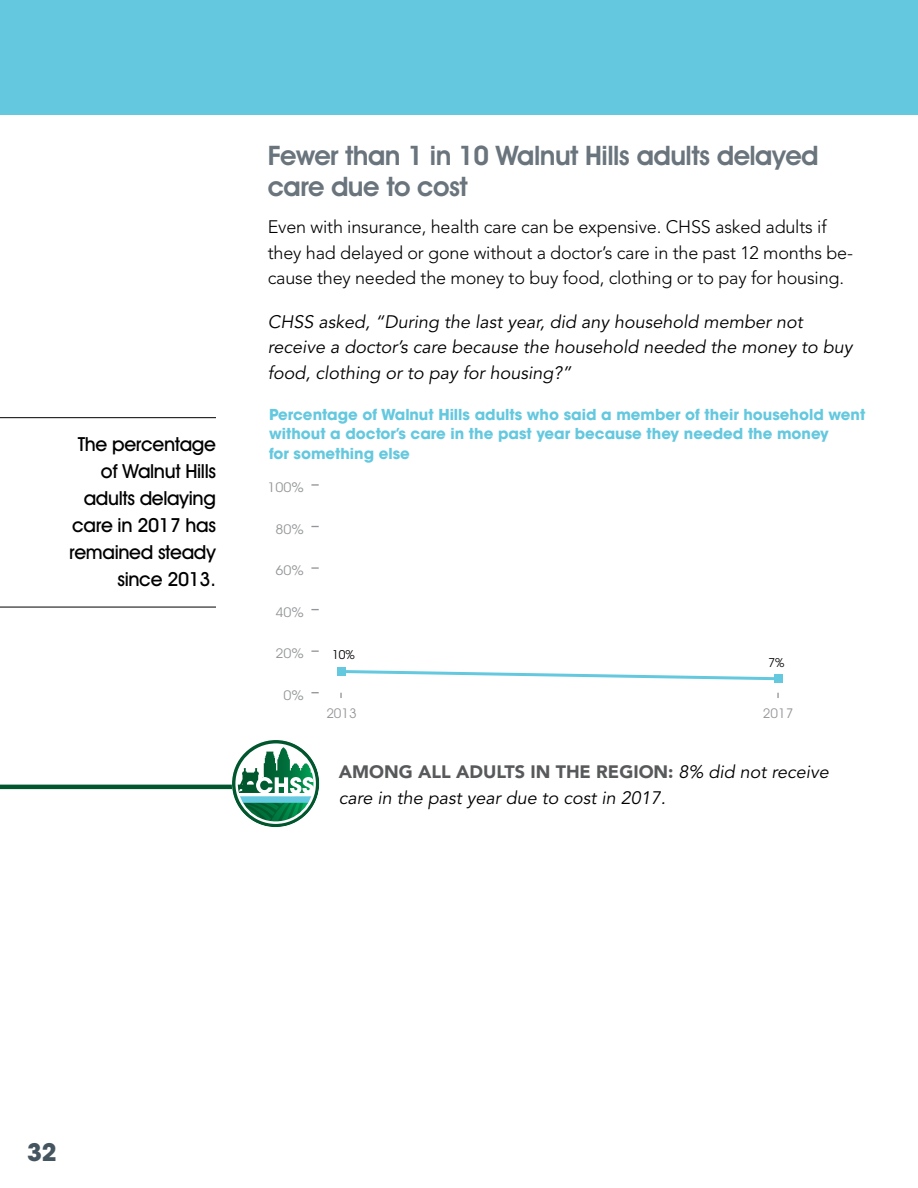
<style>
.page{position:relative;width:918px;height:1188px;background:#fff}
.page>*{position:absolute;margin:0;border:0;box-sizing:border-box;transform-origin:0 0}
.t1{font:600 27px/31.5px "Avant Garde IT Cby BT";letter-spacing:-.02em;color:#69747c}
.t2{font:700 24px "ITC Avant Garde Std";color:#455560}
.t3{font:500 19.5px/27px "Avant Garde IT Cby BT";letter-spacing:-.02em;color:#000;text-align:right}
.t4{font:300 18px/25.5px "Avenir LT Std";letter-spacing:-.01em;color:#000}
.t5{font:italic 18px/25.5px "Avenir LT Std";color:#000}
.t6{font:900 18px "Avenir";color:#58595b}
.t7{font:700 15px/19.5px "ITC Avant Garde Std";color:#64c8df}
.t8{font:13.5px "Avant Garde IT Cby BT";color:#939598;scale:1.05 1}
.t9{font:13.5px "Avant Garde IT Cby BT";color:#939598}
.t10{font:12px "ITC Avant Garde Pro";color:#000}
.s1{font-family:"Avenir LT Std";font-weight:400;font-style:italic;color:#000}
</style>
<div class="page">
<svg style="left:311px;top:650px;width:8px;height:2px"></svg>
<svg style="left:311px;top:567px;width:8px;height:2px"></svg>
<svg style="left:311px;top:484px;width:8px;height:2px"></svg>
<svg style="left:346px;top:670px;width:428px;height:11px"></svg>
<div style="left:337px;top:667px;width:9px;height:9px;background:#64c8df"></div>
<div style="left:774px;top:674px;width:9px;height:9px;background:#64c8df"></div>
<div style="left:0;top:0;width:918px;height:115px;background:#64c8df"></div>
<hr style="left:0;top:785px;width:268px;height:4px;background:#00562d">
<svg style="left:232px;top:740px;width:87px;height:87px"></svg>
<hr style="left:0;top:417px;width:216px;height:1px;background:#000">
<hr style="left:0;top:607px;width:216px;height:1px;background:#000">
<p class="t3" style="left:69px;top:430px;width:148px">The percentage of Walnut Hills adults delaying care in 2017 has remained steady since 2013.</p>
<h1 class="t1" style="left:268px;top:139px;width:552px">Fewer than 1 in 10 Walnut Hills adults delayed care due to cost</h1>
<p class="t4" style="left:268px;top:214px;width:587px">Even with insurance, health care can be expensive. CHSS asked adults if they had delayed or gone without a doctor’s care in the past 12 months be&shy;cause they needed the money to buy food, clothing or to pay for housing.</p>
<p class="t5" style="left:268px;top:309px;width:586px">CHSS asked, “During the last year, did any household member not receive a doctor’s care because the household needed the money to buy food, clothing or to pay for housing?”</p>
<p class="t7" style="left:269px;top:404px;width:598px">Percentage of Walnut Hills adults who said a member of their household went without a doctor’s care in the past year because they needed the money<br>for something else</p>
<p class="t8" style="left:268px;top:479px;width:36px">100%</p>
<p class="t8" style="left:276px;top:521px;width:29px">80%</p>
<p class="t8" style="left:276px;top:562px;width:29px">60%</p>
<p class="t8" style="left:276px;top:604px;width:29px">40%</p>
<p class="t8" style="left:276px;top:645px;width:29px">20%</p>
<p class="t8" style="left:284px;top:687px;width:21px">0%</p>
<p class="t10" style="left:332px;top:647px;width:24px">10%</p>
<p class="t10" style="left:768px;top:655px;width:17px">7%</p>
<p class="t9" style="left:326px;top:705px;width:32px">2013</p>
<p class="t9" style="left:763px;top:705px;width:32px">2017</p>
<p class="t6" style="left:339px;top:756px;width:492px">AMONG ALL ADULTS IN THE REGION: <span class="s1">8% did not receive</span></p>
<p class="t5" style="left:339px;top:785px;width:329px">care in the past year due to cost in 2017.</p>
<h2 class="t2" style="left:27px;top:1137px;width:31px">32</h2>
</div>
